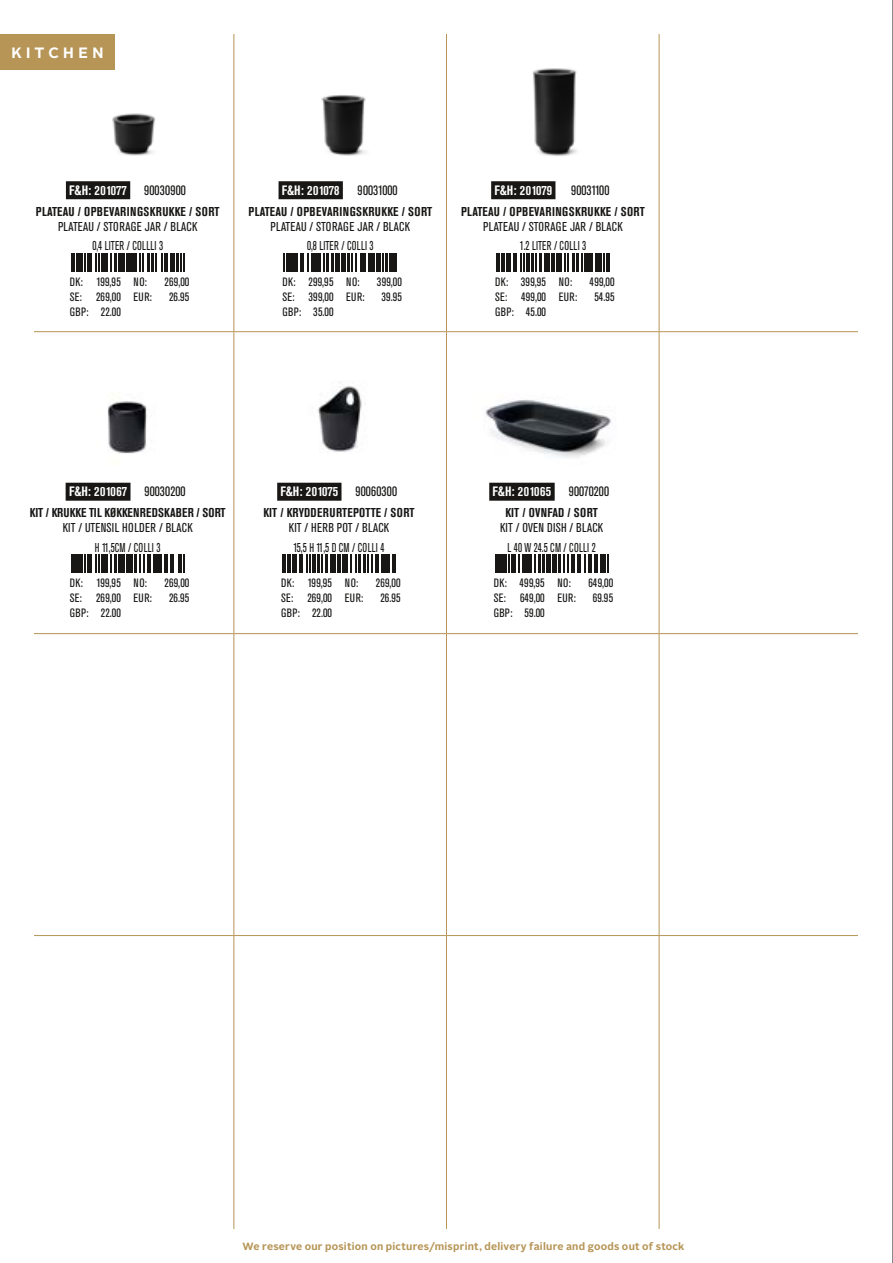
<style>
.page{position:relative;width:893px;height:1263px;background:#fff}
.page>*{position:absolute;margin:0;border:0;box-sizing:border-box;transform-origin:0 0}
.t1{font:700 15px "Alright Sans";letter-spacing:.285em;color:#fff}
.t2{font:700 condensed 13.5px "Akzidenz Grotesk BE";letter-spacing:.02em;color:#fff}
.t3{font:condensed 13.5px "Akzidenz Grotesk BE";color:#181716}
.t4{font:condensed 13.5px "Akzidenz Grotesk BE";letter-spacing:.02em;color:#181716}
.t5{font:condensed 12.75px/19.2px "Akzidenz Grotesk BE";letter-spacing:.02em;color:#181716;text-align:center}
.t6{font:700 condensed 12.75px "Akzidenz Grotesk BE";letter-spacing:.02em;color:#181716}
.t7{font:condensed 12px "Akzidenz Grotesk BE";letter-spacing:.02em;color:#181716}
.t8{font:700 10.5px "Alright Sans";letter-spacing:.025em;color:#b69556}
</style>
<div class="page">
<hr style="left:233px;top:30px;width:1px;height:301px;background:#b69556">
<hr style="left:446px;top:30px;width:1px;height:301px;background:#b69556">
<hr style="left:659px;top:30px;width:1px;height:301px;background:#b69556">
<hr style="left:21px;top:331px;width:213px;height:1px;background:#b69556">
<hr style="left:234px;top:331px;width:212px;height:1px;background:#b69556">
<hr style="left:233px;top:332px;width:1px;height:301px;background:#b69556">
<hr style="left:446px;top:331px;width:213px;height:1px;background:#b69556">
<hr style="left:446px;top:332px;width:1px;height:301px;background:#b69556">
<hr style="left:659px;top:331px;width:213px;height:1px;background:#b69556">
<hr style="left:659px;top:332px;width:1px;height:301px;background:#b69556">
<hr style="left:21px;top:633px;width:213px;height:1px;background:#b69556">
<hr style="left:234px;top:633px;width:212px;height:1px;background:#b69556">
<hr style="left:233px;top:634px;width:1px;height:301px;background:#b69556">
<hr style="left:446px;top:633px;width:213px;height:1px;background:#b69556">
<hr style="left:446px;top:634px;width:1px;height:301px;background:#b69556">
<hr style="left:659px;top:633px;width:213px;height:1px;background:#b69556">
<hr style="left:659px;top:634px;width:1px;height:301px;background:#b69556">
<hr style="left:21px;top:935px;width:213px;height:1px;background:#b69556">
<hr style="left:234px;top:935px;width:212px;height:1px;background:#b69556">
<hr style="left:233px;top:936px;width:1px;height:301px;background:#b69556">
<hr style="left:446px;top:935px;width:213px;height:1px;background:#b69556">
<hr style="left:446px;top:936px;width:1px;height:301px;background:#b69556">
<hr style="left:659px;top:935px;width:213px;height:1px;background:#b69556">
<hr style="left:659px;top:936px;width:1px;height:301px;background:#b69556">
<div style="left:0;top:1229px;width:893px;height:34px;background:#fff"></div>
<div style="left:0;top:0;width:893px;height:34px;background:#fff"></div>
<div style="left:0;top:0;width:34px;height:1263px;background:#fff"></div>
<div style="left:859px;top:0;width:34px;height:1263px;background:#fff"></div>
<svg style="left:71px;top:554px;width:113px;height:19px"></svg>
<img style="left:108px;top:401px;width:39px;height:53px">
<div style="left:66px;top:483px;width:64px;height:18px;background:#181716"></div>
<svg style="left:282px;top:554px;width:114px;height:19px"></svg>
<img style="left:317px;top:382px;width:45px;height:70px">
<div style="left:277px;top:483px;width:64px;height:18px;background:#181716"></div>
<svg style="left:495px;top:554px;width:113px;height:19px"></svg>
<img style="left:485px;top:400px;width:126px;height:58px">
<div style="left:489px;top:483px;width:66px;height:18px;background:#181716"></div>
<svg style="left:71px;top:253px;width:113px;height:18px"></svg>
<img style="left:112px;top:113px;width:43px;height:43px">
<div style="left:66px;top:181px;width:64px;height:18px;background:#181716"></div>
<svg style="left:284px;top:253px;width:113px;height:18px"></svg>
<img style="left:321px;top:95px;width:45px;height:61px">
<div style="left:279px;top:181px;width:64px;height:18px;background:#181716"></div>
<svg style="left:496px;top:253px;width:114px;height:18px"></svg>
<img style="left:532px;top:68px;width:45px;height:88px">
<div style="left:491px;top:181px;width:64px;height:18px;background:#181716"></div>
<hr style="left:892px;top:0;width:1px;height:1263px;background:#181716">
<div style="left:0;top:34px;width:115px;height:36px;background:#b69556"></div>
<p class="t1" style="left:11px;top:42px;width:94px">KITCHEN</p>
<p class="t2" style="left:69px;top:182px;width:59px">F&amp;H: 201077</p>
<p class="t4" style="left:144px;top:183px;width:43px">90030900</p>
<p class="t2" style="left:282px;top:182px;width:59px">F&amp;H: 201078</p>
<p class="t3" style="left:358px;top:183px;width:41px">90031000</p>
<p class="t2" style="left:495px;top:182px;width:59px">F&amp;H: 201079</p>
<p class="t3" style="left:571px;top:183px;width:40px">90031100</p>
<p class="t6" style="left:36px;top:204px;width:185px">PLATEAU / OPBEVARINGSKRUKKE / SORT</p>
<p class="t5" style="left:58px;top:217px;width:141px">PLATEAU / STORAGE JAR / BLACK<br>0,4 LITER / COLLLI 3</p>
<p class="t6" style="left:249px;top:204px;width:185px">PLATEAU / OPBEVARINGSKRUKKE / SORT</p>
<p class="t5" style="left:271px;top:217px;width:141px">PLATEAU / STORAGE JAR / BLACK<br>0,8 LITER / COLLI 3</p>
<p class="t6" style="left:461px;top:204px;width:185px">PLATEAU / OPBEVARINGSKRUKKE / SORT</p>
<p class="t5" style="left:483px;top:217px;width:141px">PLATEAU / STORAGE JAR / BLACK<br>1.2 LITER / COLLI 3</p>
<p class="t7" style="left:70px;top:275px;width:79px">DK: 199,95 NO:</p>
<p class="t7" style="left:165px;top:275px;width:26px">269,00</p>
<p class="t7" style="left:70px;top:290px;width:84px">SE: 269,00 EUR:</p>
<p class="t7" style="left:169px;top:290px;width:22px">26.95</p>
<p class="t7" style="left:70px;top:305px;width:53px">GBP: 22.00</p>
<p class="t7" style="left:282px;top:275px;width:79px">DK: 299,95 NO:</p>
<p class="t7" style="left:377px;top:275px;width:27px">399,00</p>
<p class="t7" style="left:282px;top:290px;width:84px">SE: 399,00 EUR:</p>
<p class="t7" style="left:381px;top:290px;width:22px">39.95</p>
<p class="t7" style="left:282px;top:305px;width:53px">GBP: 35.00</p>
<p class="t7" style="left:495px;top:275px;width:79px">DK: 399,95 NO:</p>
<p class="t7" style="left:590px;top:275px;width:27px">499,00</p>
<p class="t7" style="left:495px;top:290px;width:84px">SE: 499,00 EUR:</p>
<p class="t7" style="left:594px;top:290px;width:22px">54.95</p>
<p class="t7" style="left:495px;top:305px;width:53px">GBP: 45.00</p>
<p class="t2" style="left:69px;top:484px;width:60px">F&amp;H: 201067</p>
<p class="t3" style="left:144px;top:484px;width:43px">90030200</p>
<p class="t2" style="left:281px;top:484px;width:59px">F&amp;H: 201075</p>
<p class="t4" style="left:355px;top:484px;width:43px">90060300</p>
<p class="t2" style="left:493px;top:484px;width:60px">F&amp;H: 201065</p>
<p class="t3" style="left:569px;top:484px;width:42px">90070200</p>
<p class="t6" style="left:30px;top:506px;width:197px">KIT / KRUKKE TIL KØKKENREDSKABER / SORT</p>
<p class="t5" style="left:63px;top:519px;width:132px">KIT / UTENSIL HOLDER / BLACK<br>H 11,5CM / COLLI 3</p>
<p class="t6" style="left:263px;top:506px;width:153px">KIT / KRYDDERURTEPOTTE / SORT</p>
<p class="t5" style="left:289px;top:519px;width:102px">KIT / HERB POT / BLACK<br>15,5 H 11,5 D CM / COLLI 4</p>
<p class="t6" style="left:505px;top:506px;width:94px">KIT / OVNFAD / SORT</p>
<p class="t5" style="left:500px;top:519px;width:105px">KIT / OVEN DISH / BLACK<br>L 40 W 24.5 CM / COLLI 2</p>
<p class="t7" style="left:70px;top:576px;width:79px">DK: 199,95 NO:</p>
<p class="t7" style="left:165px;top:576px;width:26px">269,00</p>
<p class="t7" style="left:70px;top:591px;width:84px">SE: 269,00 EUR:</p>
<p class="t7" style="left:169px;top:591px;width:22px">26.95</p>
<p class="t7" style="left:70px;top:606px;width:53px">GBP: 22.00</p>
<p class="t7" style="left:281px;top:576px;width:79px">DK: 199,95 NO:</p>
<p class="t7" style="left:376px;top:576px;width:26px">269,00</p>
<p class="t7" style="left:281px;top:591px;width:84px">SE: 269,00 EUR:</p>
<p class="t7" style="left:380px;top:591px;width:22px">26.95</p>
<p class="t7" style="left:281px;top:606px;width:53px">GBP: 22.00</p>
<p class="t7" style="left:494px;top:576px;width:79px">DK: 499,95 NO:</p>
<p class="t7" style="left:588px;top:576px;width:26px">649,00</p>
<p class="t7" style="left:494px;top:591px;width:84px">SE: 649,00 EUR:</p>
<p class="t7" style="left:593px;top:591px;width:22px">69.95</p>
<p class="t7" style="left:494px;top:606px;width:53px">GBP: 59.00</p>
<p class="t8" style="left:243px;top:1239px;width:443px">We reserve our position on pictures/misprint, delivery failure and goods out of stock</p>
</div>
